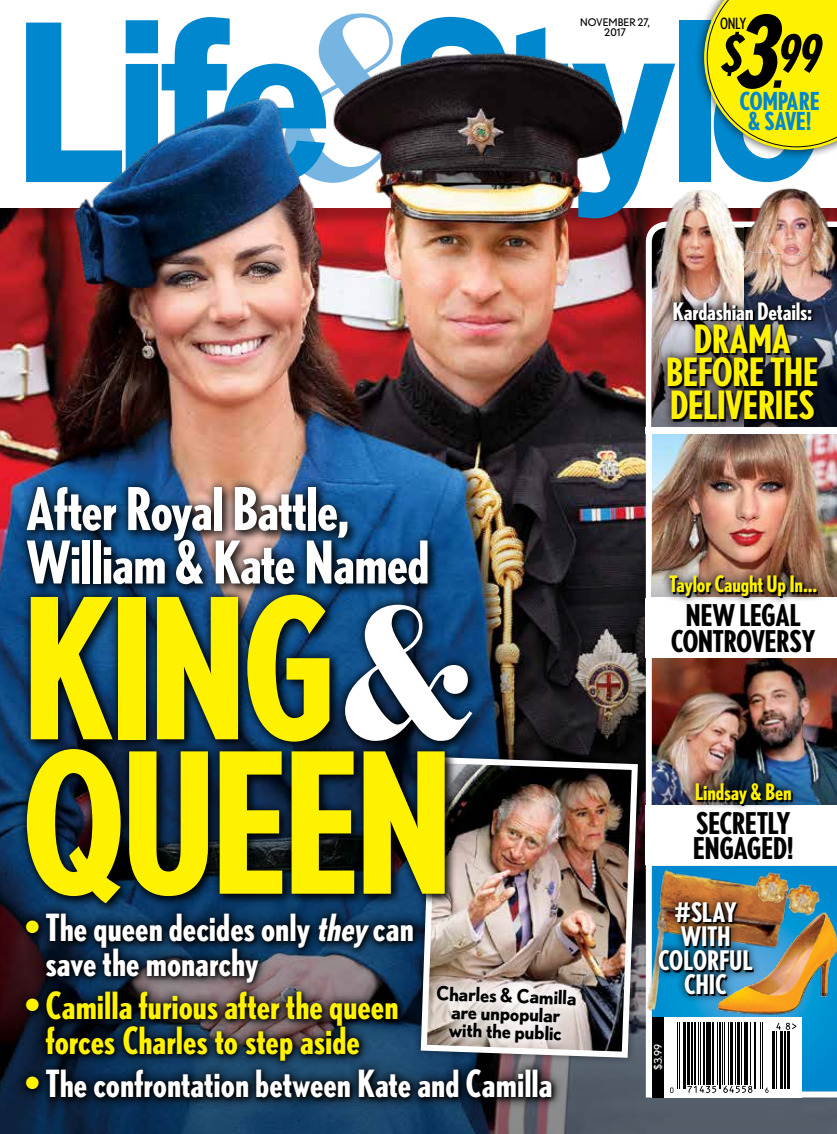
<style>
.page{position:relative;width:837px;height:1134px;background:#fff}
.page>*{position:absolute;margin:0;border:0;box-sizing:border-box;transform-origin:0 0}
.t1{font:700 condensed 195px/154.5px "Nobel";letter-spacing:-.04em;color:#fff200}
.t2{font:700 condensed 58.95px/53.4px "Nobel";letter-spacing:-.015em;color:#fff}
.t3{font:italic 700 condensed 52.05px "Nobel";color:#000}
.t4{font:700 condensed 39px/33px "Nobel";letter-spacing:-.03em;color:#fff200;text-align:center}
.t5{font:700 condensed 37.5px/34.5px "Nobel";color:#fff}
.t6{font:700 condensed 37.5px/34.5px "Nobel";color:#fff200;text-align:center}
.t7{font:700 condensed 30px/25.5px "Nobel";letter-spacing:-.03em;color:#000}
.t8{font:700 condensed 27px/24px "Nobel";letter-spacing:-.015em;color:#fff;text-align:center}
.t9{font:700 condensed 24.75px/19.6px "Nobel";letter-spacing:-.02em;color:#0087cd;text-align:center}
.t10{font:700 condensed 24px "Nobel";letter-spacing:-.01em;color:#fff}
.t11{font:700 condensed 22.65px "Nobel";letter-spacing:-.01em;color:#fff200}
.t12{font:700 19.5px/18px "Nobel";color:#000;text-align:center;scale:.93 1}
.t13{font:condensed 15.45px "Nobel";color:#000}
.t14{font:10.5px/10.5px "Nobel";color:#000;text-align:center}
.t15{font:10.5px "Nobel";color:#fff}
.s1{font-size:99.45px}
.s2{font-family:"Bauer Bodoni Std";font-weight:900;color:#fff}
.s3{color:#fff200}
.s4{font-style:italic}
</style>
<div class="page">
<img style="left:0;top:227px;width:646px;height:248px">
<img style="left:0;top:475px;width:837px;height:659px">
<svg style="left:646px;top:866px;width:191px;height:232px"></svg>
<div style="left:679px;top:21px;width:31px;height:161px;background:#0087cd"></div>
<svg style="left:26px;top:13px;width:649px;height:205px"></svg>
<img style="left:646px;top:222px;width:191px;height:193px">
<img style="left:646px;top:658px;width:191px;height:208px">
<img style="left:744px;top:228px;width:93px;height:91px">
<img style="left:652px;top:769px;width:185px;height:36px">
<div style="left:413px;top:749px;width:233px;height:317px;background:#000;opacity:.5"></div>
<img style="left:484px;top:754px;width:157px;height:307px">
<div style="left:650px;top:805px;width:187px;height:60px;background:#fff"></div>
<img style="left:646px;top:434px;width:191px;height:164px">
<svg style="left:652px;top:556px;width:185px;height:42px"></svg>
<div style="left:646px;top:598px;width:191px;height:60px;background:#fff"></div>
<div style="left:652px;top:1017px;width:150px;height:80px;background:#fff"></div>
<div style="left:652px;top:1017px;width:12px;height:80px;background:#000"></div>
<div style="left:646px;top:415px;width:6px;height:90px;background:#fff"></div>
<div style="left:660px;top:566px;width:166px;height:40px;background:#000;opacity:.75"></div>
<div style="left:14px;top:901px;width:549px;height:209px;background:#000;opacity:.9"></div>
<div style="left:17px;top:585px;width:464px;height:327px;background:#000;opacity:.85"></div>
<div style="left:23px;top:484px;width:417px;height:112px;background:#000;opacity:.75"></div>
<div style="left:17px;top:477px;width:420px;height:116px;background:#000;opacity:.85"></div>
<img style="left:419px;top:969px;width:173px;height:92px">
<div style="left:686px;top:774px;width:114px;height:40px;background:#000;opacity:.75"></div>
<img style="left:626px;top:855px;width:189px;height:180px">
<img style="left:713px;top:896px;width:124px;height:124px">
<img style="left:750px;top:856px;width:77px;height:74px">
<div style="left:650px;top:893px;width:111px;height:111px;background:#000;opacity:.75"></div>
<svg style="left:652px;top:319px;width:185px;height:108px"></svg>
<div style="left:658px;top:292px;width:169px;height:137px;background:#000;opacity:.75"></div>
<img style="left:653px;top:177px;width:89px;height:85px">
<img style="left:744px;top:188px;width:87px;height:90px">
<img style="left:32px;top:40px;width:612px;height:248px">
<div style="left:694px;top:0;width:143px;height:159px;background:#000;opacity:.75"></div>
<svg style="left:704px;top:0;width:133px;height:182px"></svg>
<svg style="left:765px;top:1087px;width:4px;height:6px"></svg>
<svg style="left:670px;top:1088px;width:3px;height:5px"></svg>
<svg style="left:687px;top:1086px;width:29px;height:7px"></svg>
<svg style="left:723px;top:1086px;width:29px;height:7px"></svg>
<hr style="left:677px;top:1022px;width:1px;height:67px;background:#000">
<hr style="left:679px;top:1022px;width:1px;height:67px;background:#000">
<hr style="left:683px;top:1022px;width:1px;height:67px;background:#000">
<hr style="left:685px;top:1022px;width:1px;height:67px;background:#000">
<hr style="left:687px;top:1022px;width:3px;height:62px;background:#000">
<hr style="left:691px;top:1022px;width:1px;height:62px;background:#000">
<hr style="left:694px;top:1022px;width:2px;height:62px;background:#000">
<hr style="left:698px;top:1022px;width:1px;height:62px;background:#000">
<hr style="left:700px;top:1022px;width:1px;height:62px;background:#000">
<hr style="left:703px;top:1022px;width:2px;height:62px;background:#000">
<hr style="left:706px;top:1022px;width:4px;height:62px;background:#000">
<hr style="left:711px;top:1022px;width:1px;height:62px;background:#000">
<hr style="left:712px;top:1022px;width:2px;height:62px;background:#000">
<hr style="left:717px;top:1022px;width:1px;height:62px;background:#000">
<hr style="left:719px;top:1022px;width:1px;height:67px;background:#000">
<hr style="left:720px;top:1022px;width:1px;height:67px;background:#000">
<hr style="left:722px;top:1022px;width:1px;height:62px;background:#000">
<hr style="left:724px;top:1022px;width:1px;height:62px;background:#000">
<hr style="left:729px;top:1022px;width:1px;height:62px;background:#000">
<hr style="left:730px;top:1022px;width:3px;height:62px;background:#000">
<hr style="left:735px;top:1022px;width:1px;height:62px;background:#000">
<hr style="left:738px;top:1022px;width:2px;height:62px;background:#000">
<hr style="left:741px;top:1022px;width:1px;height:62px;background:#000">
<hr style="left:744px;top:1022px;width:2px;height:62px;background:#000">
<hr style="left:747px;top:1022px;width:1px;height:62px;background:#000">
<hr style="left:750px;top:1022px;width:1px;height:62px;background:#000">
<hr style="left:754px;top:1022px;width:1px;height:67px;background:#000">
<hr style="left:755px;top:1022px;width:1px;height:67px;background:#000">
<hr style="left:760px;top:1022px;width:1px;height:67px;background:#000">
<hr style="left:762px;top:1022px;width:1px;height:67px;background:#000">
<hr style="left:772px;top:1032px;width:1px;height:57px;background:#000">
<hr style="left:773px;top:1032px;width:2px;height:57px;background:#000">
<hr style="left:776px;top:1032px;width:1px;height:57px;background:#000">
<hr style="left:780px;top:1032px;width:1px;height:57px;background:#000">
<hr style="left:782px;top:1032px;width:1px;height:57px;background:#000">
<hr style="left:784px;top:1032px;width:2px;height:57px;background:#000">
<hr style="left:787px;top:1032px;width:3px;height:57px;background:#000">
<svg style="left:776px;top:1022px;width:21px;height:8px"></svg>
<p class="t14" style="left:580px;top:16px;width:71px">NOVEMBER 27,<br>2017</p>
<h3 class="t3" style="left:719px;top:23px;width:112px">$<span class="s1">3</span>.99</h3>
<p class="t13" style="left:720px;top:15px;width:28px">ONLY</p>
<p class="t9" style="left:739px;top:91px;width:82px">COMPARE &amp; SAVE!</p>
<p class="t10" style="left:673px;top:297px;width:141px">Kardashian Details:</p>
<p class="t4" style="left:666px;top:322px;width:155px">DRAMA<br>BEFORE THE<br>DELIVERIES</p>
<h2 class="t2" style="left:26px;top:481px;width:406px">After Royal Battle,<br>William &amp; Kate Named</h2>
<h1 class="t1" style="left:21px;top:587px;width:455px">KING<span class="s2">&amp;<br></span>QUEEN</h1>
<p class="t5" style="left:45px;top:909px;width:370px;text-indent:-20px"><span class="s3">•</span> The queen decides only <span class="s4">they</span> can save the monarchy</p>
<p class="t6" style="left:26px;top:987px;width:375px">• Camilla furious after the queen forces Charles to step aside</p>
<p class="t5" style="left:26px;top:1065px;width:529px"><span class="s3">•</span> The confrontation between Kate and Camilla</p>
<p class="t12" style="left:437px;top:984px;width:152px;rotate:2deg">Charles &amp; Camilla are unpopular with the public</p>
<p class="t11" style="left:669px;top:571px;width:150px">Taylor Caught Up In...</p>
<p class="t7" style="left:671px;top:602px;width:146px;text-align:center">NEW LEGAL<br>CONTROVERSY</p>
<p class="t11" style="left:695px;top:778px;width:98px">Lindsay &amp; Ben</p>
<p class="t7" style="left:693px;top:809px;width:102px">SECRETLY<br>ENGAGED!</p>
<p class="t8" style="left:658px;top:900px;width:96px">#SLAY<br>WITH<br>COLORFUL<br>CHIC</p>
<p class="t15" style="left:652px;top:1070px;width:27px;rotate:-90deg">$3.99</p>
</div>
